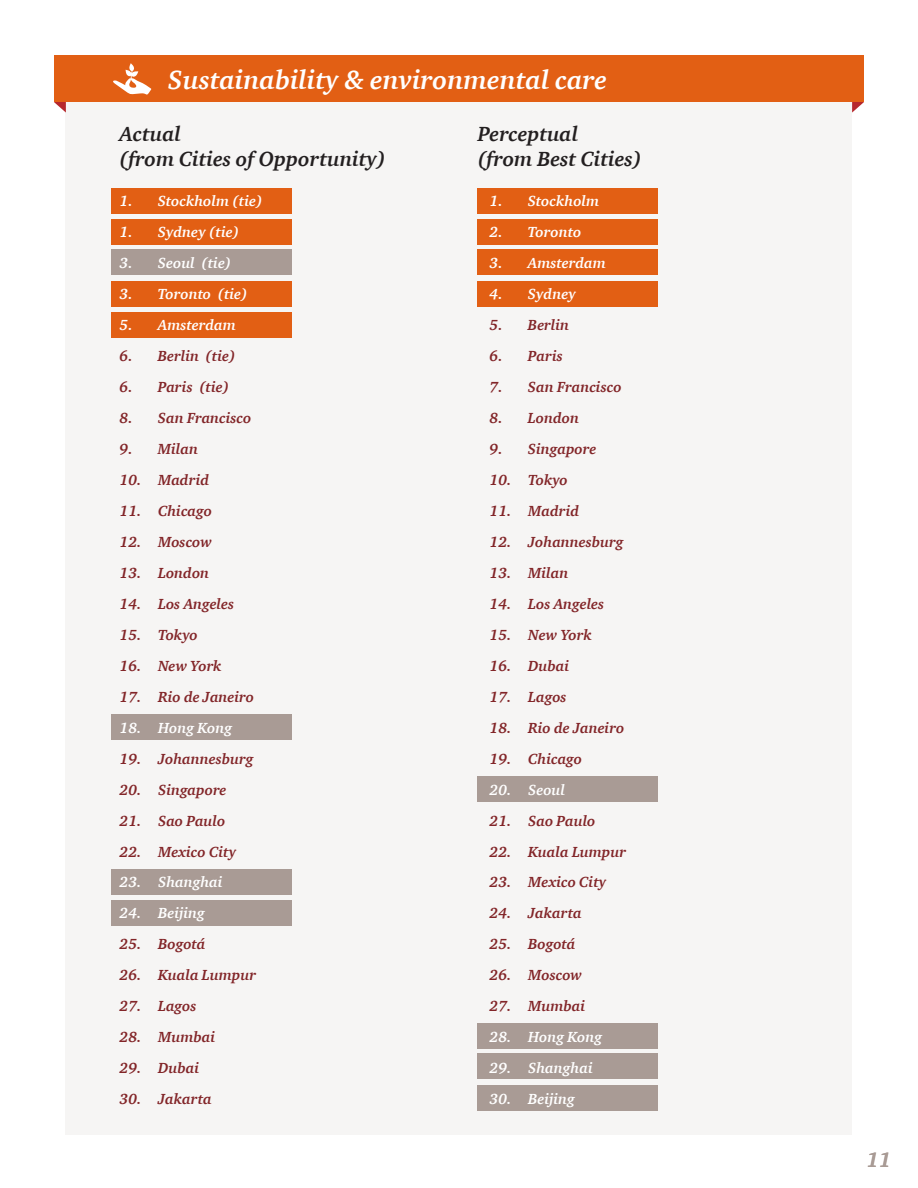
<style>
.page{position:relative;width:918px;height:1188px;background:#fff}
.page>*{position:absolute;margin:0;border:0;box-sizing:border-box;transform-origin:0 0}
.t1{font:italic 700 27px "ITC Charter Com";color:#fff}
.t2{font:italic 700 21px/25.2px "ITC Charter Com";color:#231f20}
.t3{font:italic 700 21px "ITC Charter Com";color:#a99b95}
.t4{font:italic 700 15px "ITC Charter Com";color:#822528}
.t5{font:italic 700 15px "ITC Charter Com";color:#fff}
</style>
<div class="page">
<div style="left:66px;top:61px;width:786px;height:1074px;background:#f6f5f4"></div>
<div style="left:111px;top:188px;width:181px;height:26px;background:#e25f14"></div>
<div style="left:111px;top:281px;width:181px;height:26px;background:#e25f14"></div>
<div style="left:111px;top:249px;width:181px;height:26px;background:#a99b95"></div>
<div style="left:111px;top:714px;width:181px;height:26px;background:#a99b95"></div>
<div style="left:111px;top:869px;width:181px;height:26px;background:#a99b95"></div>
<div style="left:111px;top:900px;width:181px;height:26px;background:#a99b95"></div>
<div style="left:111px;top:219px;width:181px;height:25px;background:#e25f14"></div>
<div style="left:111px;top:312px;width:181px;height:26px;background:#e25f14"></div>
<svg style="left:54px;top:102px;width:12px;height:11px"></svg>
<svg style="left:852px;top:102px;width:12px;height:11px"></svg>
<div style="left:54px;top:56px;width:810px;height:46px;background:#e25f14"></div>
<svg style="left:113px;top:63px;width:39px;height:32px"></svg>
<div style="left:477px;top:219px;width:181px;height:26px;background:#e25f14"></div>
<div style="left:477px;top:1023px;width:181px;height:26px;background:#a99b95"></div>
<div style="left:477px;top:249px;width:181px;height:26px;background:#e25f14"></div>
<div style="left:477px;top:1053px;width:181px;height:26px;background:#a99b95"></div>
<div style="left:477px;top:281px;width:181px;height:26px;background:#e25f14"></div>
<div style="left:477px;top:1085px;width:181px;height:26px;background:#a99b95"></div>
<div style="left:477px;top:777px;width:181px;height:25px;background:#a99b95"></div>
<div style="left:477px;top:188px;width:181px;height:26px;background:#e25f14"></div>
<p class="t1" style="left:168px;top:63px;width:441px">Sustainability &amp; environmental care</p>
<p class="t2" style="left:120px;top:121px;width:268px">Actual<br>(from Cities of Opportunity)</p>
<p class="t2" style="left:478px;top:121px;width:166px">Perceptual<br>(from Best Cities)</p>
<p class="t5" style="left:120px;top:192px;width:144px">1. Stockholm (tie)</p>
<p class="t5" style="left:120px;top:223px;width:121px">1. Sydney (tie)</p>
<p class="t5" style="left:120px;top:254px;width:113px">3. Seoul (tie)</p>
<p class="t5" style="left:120px;top:285px;width:129px">3. Toronto (tie)</p>
<p class="t5" style="left:120px;top:316px;width:118px">5. Amsterdam</p>
<p class="t4" style="left:120px;top:347px;width:117px">6. Berlin (tie)</p>
<p class="t4" style="left:120px;top:378px;width:111px">6. Paris (tie)</p>
<p class="t4" style="left:120px;top:409px;width:133px">8. San Francisco</p>
<p class="t4" style="left:120px;top:440px;width:80px">9. Milan</p>
<p class="t4" style="left:120px;top:471px;width:91px">10. Madrid</p>
<p class="t4" style="left:120px;top:502px;width:94px">11. Chicago</p>
<p class="t4" style="left:120px;top:533px;width:94px">12. Moscow</p>
<p class="t4" style="left:120px;top:564px;width:91px">13. London</p>
<p class="t4" style="left:120px;top:595px;width:116px">14. Los Angeles</p>
<p class="t4" style="left:120px;top:626px;width:80px">15. Tokyo</p>
<p class="t4" style="left:120px;top:656px;width:104px">16. New York</p>
<p class="t4" style="left:120px;top:687px;width:136px">17. Rio de Janeiro</p>
<p class="t5" style="left:120px;top:718px;width:114px">18. Hong Kong</p>
<p class="t4" style="left:120px;top:749px;width:136px">19. Johannesburg</p>
<p class="t4" style="left:120px;top:780px;width:108px">20. Singapore</p>
<p class="t4" style="left:120px;top:811px;width:107px">21. Sao Paulo</p>
<p class="t4" style="left:120px;top:842px;width:118px">22. Mexico City</p>
<p class="t5" style="left:120px;top:873px;width:105px">23. Shanghai</p>
<p class="t5" style="left:120px;top:904px;width:87px">24. Beijing</p>
<p class="t4" style="left:120px;top:935px;width:87px">25. Bogotá</p>
<p class="t4" style="left:120px;top:966px;width:138px">26. Kuala Lumpur</p>
<p class="t4" style="left:120px;top:997px;width:78px">27. Lagos</p>
<p class="t4" style="left:120px;top:1028px;width:97px">28. Mumbai</p>
<p class="t4" style="left:120px;top:1059px;width:81px">29. Dubai</p>
<p class="t4" style="left:120px;top:1090px;width:94px">30. Jakarta</p>
<p class="t5" style="left:490px;top:192px;width:111px">1. Stockholm</p>
<p class="t5" style="left:490px;top:223px;width:93px">2. Toronto</p>
<p class="t5" style="left:490px;top:254px;width:118px">3. Amsterdam</p>
<p class="t5" style="left:490px;top:285px;width:88px">4. Sydney</p>
<p class="t4" style="left:490px;top:316px;width:81px">5. Berlin</p>
<p class="t4" style="left:490px;top:347px;width:75px">6. Paris</p>
<p class="t4" style="left:490px;top:378px;width:133px">7. San Francisco</p>
<p class="t4" style="left:490px;top:409px;width:91px">8. London</p>
<p class="t4" style="left:490px;top:440px;width:108px">9. Singapore</p>
<p class="t4" style="left:490px;top:471px;width:80px">10. Tokyo</p>
<p class="t4" style="left:490px;top:502px;width:91px">11. Madrid</p>
<p class="t4" style="left:490px;top:533px;width:136px">12. Johannesburg</p>
<p class="t4" style="left:490px;top:564px;width:80px">13. Milan</p>
<p class="t4" style="left:490px;top:595px;width:116px">14. Los Angeles</p>
<p class="t4" style="left:490px;top:626px;width:104px">15. New York</p>
<p class="t4" style="left:490px;top:656px;width:81px">16. Dubai</p>
<p class="t4" style="left:490px;top:687px;width:78px">17. Lagos</p>
<p class="t4" style="left:490px;top:718px;width:136px">18. Rio de Janeiro</p>
<p class="t4" style="left:490px;top:749px;width:94px">19. Chicago</p>
<p class="t5" style="left:490px;top:780px;width:77px">20. Seoul</p>
<p class="t4" style="left:490px;top:811px;width:107px">21. Sao Paulo</p>
<p class="t4" style="left:490px;top:842px;width:138px">22. Kuala Lumpur</p>
<p class="t4" style="left:490px;top:873px;width:118px">23. Mexico City</p>
<p class="t4" style="left:490px;top:904px;width:94px">24. Jakarta</p>
<p class="t4" style="left:490px;top:935px;width:87px">25. Bogotá</p>
<p class="t4" style="left:490px;top:966px;width:94px">26. Moscow</p>
<p class="t4" style="left:490px;top:997px;width:97px">27. Mumbai</p>
<p class="t5" style="left:490px;top:1028px;width:114px">28. Hong Kong</p>
<p class="t5" style="left:490px;top:1059px;width:105px">29. Shanghai</p>
<p class="t5" style="left:490px;top:1090px;width:87px">30. Beijing</p>
<h2 class="t3" style="left:867px;top:1147px;width:26px">11</h2>
</div>
